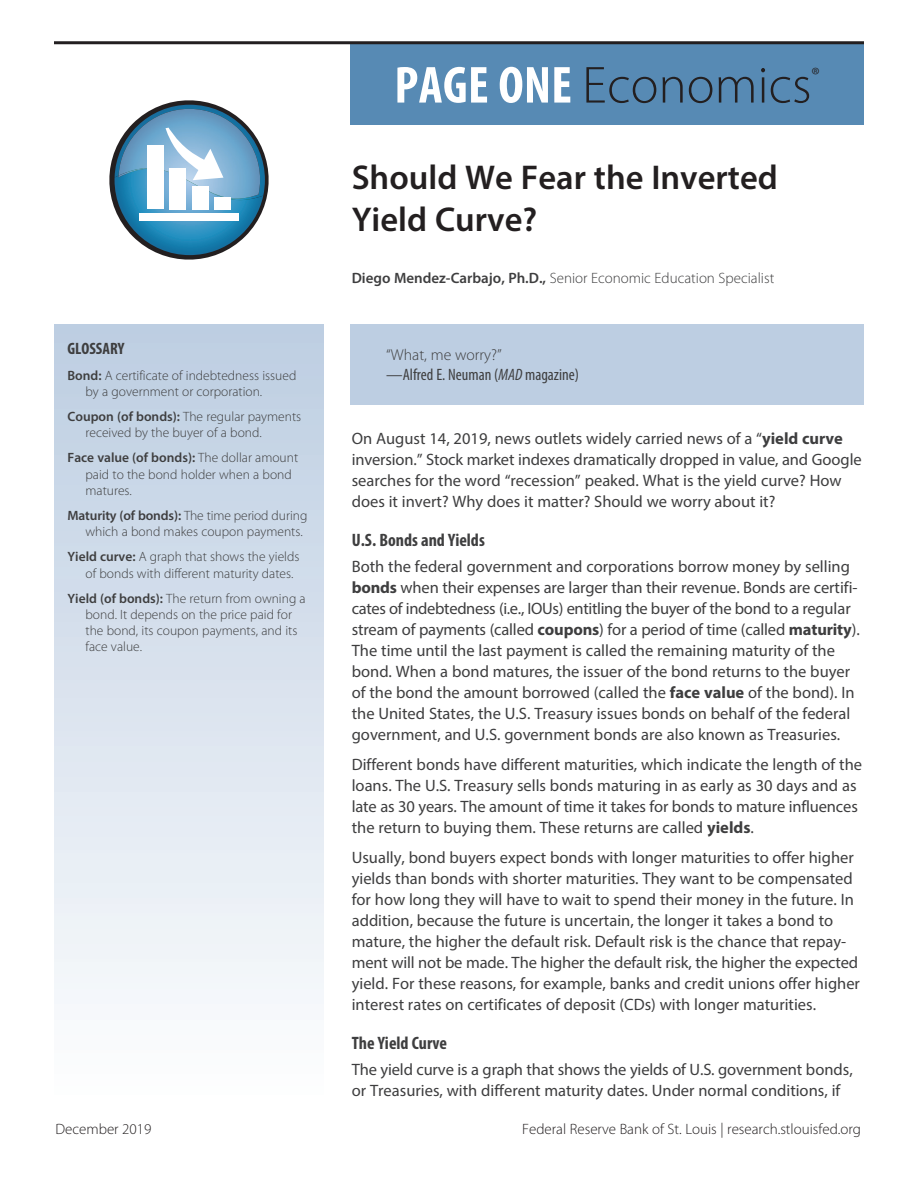
<style>
.page{position:relative;width:918px;height:1188px;background:#fff}
.page>*{position:absolute;margin:0;border:0;box-sizing:border-box;transform-origin:0 0}
.t1{font:300 52.5px "Myriad Pro";color:#231f20}
.t2{font:600 34.5px/41.4px "Myriad Pro";color:#231f20}
.t3{font:300 21px "Myriad Pro";color:#231f20}
.Section_Head_NEW{font:700 condensed 18px "Myriad Pro";color:#3e3e3f}
.Text{font:16.5px/21px "Myriad Pro";color:#3e3e3f}
.Text-2{font:condensed 16.5px "Myriad Pro";color:#3e3e3f}
.Text-3{font:700 condensed 16.5px "Myriad Pro";color:#3e3e3f}
.Text-4{font:300 15.75px "Myriad Pro";color:#3e3e3f}
.t4{font:300 15px "Myriad Pro";color:#231f20}
.Text-5{font:300 15px "Myriad Pro";color:#3e3e3f}
.Glossary_Terms{font:300 13.5px/16.2px "Myriad Pro";color:#3e3e3f}
.s1{font-weight:700;font-stretch:condensed;color:#fff}
.s2{font-weight:600}
.s3{font-style:italic}
.s4{font-weight:700}
</style>
<div class="page">
<div style="left:54px;top:324px;width:270px;height:774px;background:linear-gradient(to bottom,#bccde1,#fdfdfe)"></div>
<div style="left:350px;top:44px;width:514px;height:80px;background:#578ab4"></div>
<hr style="left:54px;top:41px;width:810px;height:3px;background:#231f20">
<div style="left:350px;top:324px;width:514px;height:80px;background:#bdcee2"></div>
<svg style="left:109px;top:100px;width:160px;height:160px"></svg>
<p class="t1" style="left:394px;top:56px;width:419px"><span class="s1">PAGE ONE</span> Economics</p>
<p class="t3" style="left:812px;top:63px;width:10px">®</p>
<p class="t2" style="left:352px;top:156px;width:428px">Should We Fear the Inverted<br>Yield Curve?</p>
<p class="Text-3" style="left:68px;top:339px;width:58px">GLOSSARY</p>
<p class="Glossary_Terms" style="left:86px;top:367px;width:212px;text-indent:-18px"><span class="s2">Bond:</span> A certificate of indebtedness issued by a government or corporation.</p>
<p class="Glossary_Terms" style="left:86px;top:409px;width:217px;text-indent:-18px"><span class="s2">Coupon (of bonds):</span> The regular payments received by the buyer of a bond.</p>
<p class="Glossary_Terms" style="left:86px;top:450px;width:214px;text-indent:-18px"><span class="s2">Face value (of bonds):</span> The dollar amount paid to the bond holder when a bond matures.</p>
<p class="Glossary_Terms" style="left:86px;top:508px;width:224px;text-indent:-18px"><span class="s2">Maturity (of bonds):</span> The time period during which a bond makes coupon payments.</p>
<p class="Glossary_Terms" style="left:86px;top:549px;width:215px;text-indent:-18px"><span class="s2">Yield curve:</span> A graph that shows the yields of bonds with different maturity dates.</p>
<p class="Glossary_Terms" style="left:86px;top:590px;width:222px;text-indent:-18px"><span class="s2">Yield (of bonds):</span> The return from owning a bond. It depends on the price paid for the bond, its coupon payments, and its face value.</p>
<p class="Text-5" style="left:352px;top:270px;width:424px"><span class="s2">Diego Mendez-Carbajo, Ph.D.,</span> Senior Economic Education Specialist</p>
<p class="Text-4" style="left:386px;top:346px;width:117px">“What, me worry?”</p>
<p class="Text-2" style="left:386px;top:365px;width:194px">—Alfred E. Neuman (<span class="s3">MAD</span> magazine)</p>
<p class="Text" style="left:352px;top:427px;width:512px">On August 14, 2019, news outlets widely carried news of a “<span class="s4">yield curve </span>inversion.” Stock market indexes dramatically dropped in value, and Google searches for the word “recession” peaked. What is the yield curve? How does it invert? Why does it matter? Should we worry about it?</p>
<p class="Section_Head_NEW" style="left:352px;top:529px;width:135px">U.S. Bonds and Yields</p>
<p class="Text" style="left:352px;top:555px;width:510px">Both the federal government and corporations borrow money by selling <span class="s4">bonds</span> when their expenses are larger than their revenue. Bonds are certifi&shy;cates of indebtedness (i.e., IOUs) entitling the buyer of the bond to a regular stream of payments (called <span class="s4">coupons</span>) for a period of time (called <span class="s4">maturity</span>).<br>The time until the last payment is called the remaining maturity of the bond. When a bond matures, the issuer of the bond returns to the buyer of the bond the amount borrowed (called the <span class="s4">face value</span> of the bond). In the United States, the U.S. Treasury issues bonds on behalf of the federal government, and U.S. government bonds are also known as Treasuries.</p>
<p class="Text" style="left:352px;top:753px;width:512px">Different bonds have different maturities, which indicate the length of the loans. The U.S. Treasury sells bonds maturing in as early as 30 days and as late as 30 years. The amount of time it takes for bonds to mature influences the return to buying them. These returns are called <span class="s4">yields</span>.</p>
<p class="Text" style="left:352px;top:846px;width:510px">Usually, bond buyers expect bonds with longer maturities to offer higher yields than bonds with shorter maturities. They want to be compensated for how long they will have to wait to spend their money in the future. In addition, because the future is uncertain, the longer it takes a bond to mature, the higher the default risk. Default risk is the chance that repay&shy;ment will not be made. The higher the default risk, the higher the expected yield. For these reasons, for example, banks and credit unions offer higher interest rates on certificates of deposit (CDs) with longer maturities.</p>
<p class="Section_Head_NEW" style="left:352px;top:1032px;width:97px">The Yield Curve</p>
<p class="Text" style="left:352px;top:1059px;width:503px">The yield curve is a graph that shows the yields of U.S. government bonds, or Treasuries, with different maturity dates. Under normal conditions, if</p>
<p class="t4" style="left:56px;top:1121px;width:98px">December 2019</p>
<p class="t4" style="left:522px;top:1121px;width:340px">Federal Reserve Bank of St. Louis | research.stlouisfed.org</p>
</div>
